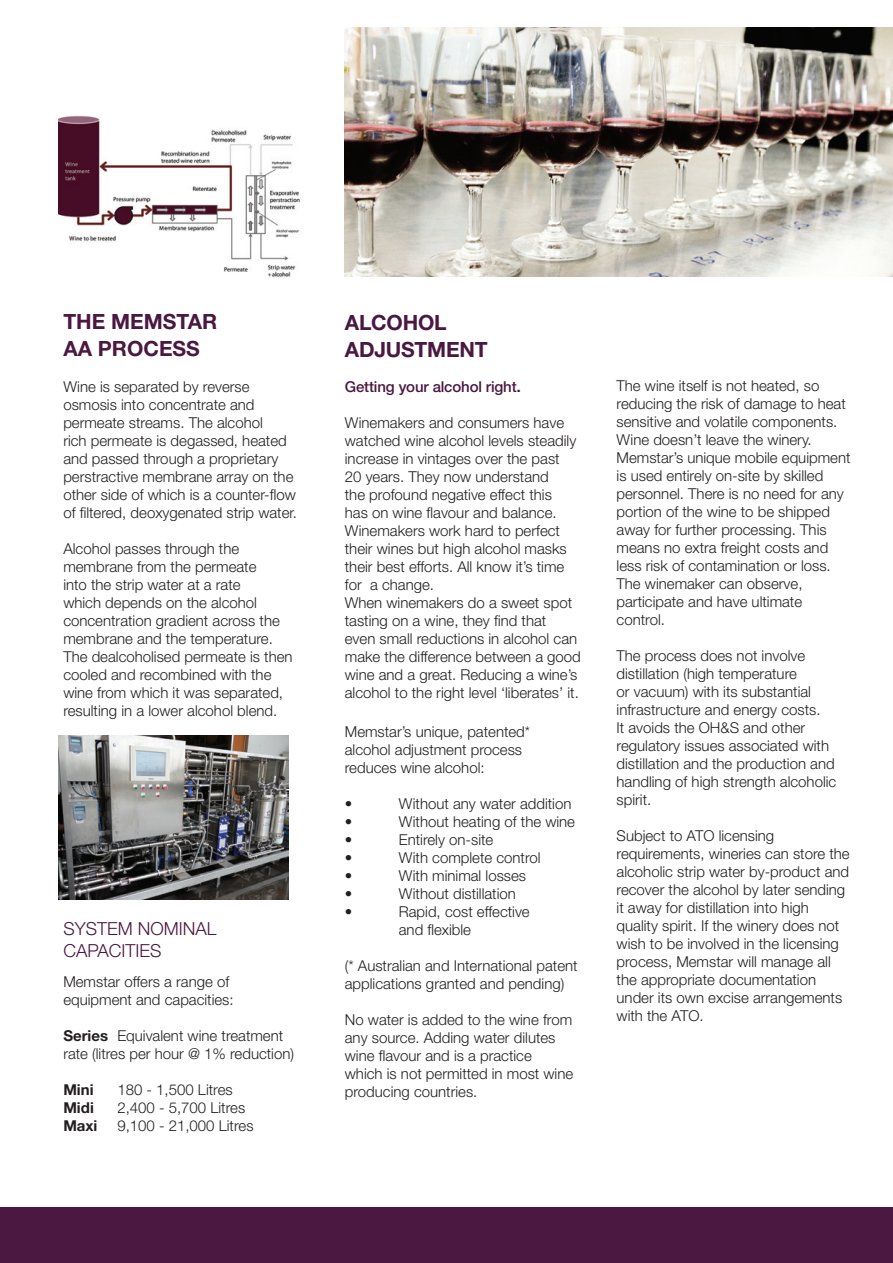
<style>
.page{position:relative;width:893px;height:1263px;background:#fff}
.page>*{position:absolute;margin:0;border:0;box-sizing:border-box;transform-origin:0 0}
.t1{font:700 21px/27px "Helvetica Neue East A";letter-spacing:-.01em;color:#4a1840}
.t2{font:300 18px/21.6px "Helvetica Neue";color:#4a1840}
.t3{font:300 15px/18px "Helvetica Neue";color:#231f20}
.t4{font:500 15px "Helvetica Neue";letter-spacing:-.01em;color:#4a1840}
.t5{font:700 15px "Helvetica Neue East A";color:#231f20}
.s1{font-family:"Helvetica Neue East A";font-weight:700}
.s2{font-size:16.5px}
</style>
<div class="page">
<div style="left:0;top:1208px;width:893px;height:55px;background:#4a1840"></div>
<img style="left:58px;top:115px;width:242px;height:162px">
<img style="left:345px;top:28px;width:548px;height:248px">
<img style="left:58px;top:735px;width:230px;height:164px">
<p class="t1" style="left:63px;top:308px;width:155px">THE MEMSTAR<br>AA PROCESS</p>
<p class="t3" style="left:63px;top:377px;width:235px">Wine is separated by reverse osmosis into concentrate and permeate streams. The alcohol<br>rich permeate is degassed, heated and passed through a proprietary perstractive membrane array on the other side of which is a counter-flow of filtered, deoxygenated strip water.</p>
<p class="t3" style="left:63px;top:539px;width:231px">Alcohol passes through the membrane from the permeate<br>into the strip water at a rate<br>which depends on the alcohol concentration gradient across the membrane and the temperature.<br>The dealcoholised permeate is then cooled and recombined with the wine from which it was separated, resulting in a lower alcohol blend.</p>
<p class="t2" style="left:63px;top:918px;width:155px">SYSTEM NOMINAL<br>CAPACITIES</p>
<p class="t3" style="left:63px;top:972px;width:172px">Memstar offers a range of equipment and capacities:</p>
<p class="t3" style="left:63px;top:1026px;width:232px"><span class="s1">Series</span> Equivalent wine treatment rate (litres per hour @ 1% reduction)</p>
<p class="t5" style="left:63px;top:1080px;width:32px">Mini</p>
<p class="t3" style="left:117px;top:1080px;width:117px">180 - 1,500 Litres</p>
<p class="t5" style="left:63px;top:1098px;width:32px">Midi</p>
<p class="t3" style="left:117px;top:1098px;width:129px">2,400 - 5,700 Litres</p>
<p class="t5" style="left:63px;top:1116px;width:36px">Maxi</p>
<p class="t3" style="left:117px;top:1116px;width:138px">9,100 - 21,000 Litres</p>
<p class="t1" style="left:345px;top:309px;width:144px">ALCOHOL<br>ADJUSTMENT</p>
<p class="t4" style="left:345px;top:377px;width:178px">Getting your alcohol right<span class="s2">.</span></p>
<p class="t3" style="left:345px;top:413px;width:233px">Winemakers and consumers have watched wine alcohol levels steadily increase in vintages over the past<br>20 years. They now understand<br>the profound negative effect this has on wine flavour and balance.<br>Winemakers work hard to perfect their wines but high alcohol masks their best efforts. All know it’s time for a change.</p>
<p class="t3" style="left:345px;top:593px;width:237px">When winemakers do a sweet spot tasting on a wine, they find that<br>even small reductions in alcohol can make the difference between a good wine and a great. Reducing a wine’s alcohol to the right level ‘liberates’ it.</p>
<p class="t3" style="left:345px;top:723px;width:187px">Memstar’s unique, patented* alcohol adjustment process reduces wine alcohol:</p>
<p class="t3" style="left:345px;top:795px;width:9px">•</p>
<p class="t3" style="left:399px;top:795px;width:174px">Without any water addition</p>
<p class="t3" style="left:345px;top:813px;width:9px">•</p>
<p class="t3" style="left:399px;top:813px;width:178px">Without heating of the wine</p>
<p class="t3" style="left:345px;top:831px;width:9px">•</p>
<p class="t3" style="left:399px;top:831px;width:96px">Entirely on-site</p>
<p class="t3" style="left:345px;top:849px;width:9px">•</p>
<p class="t3" style="left:399px;top:849px;width:143px">With complete control</p>
<p class="t3" style="left:345px;top:867px;width:9px">•</p>
<p class="t3" style="left:399px;top:867px;width:129px">With minimal losses</p>
<p class="t3" style="left:345px;top:885px;width:9px">•</p>
<p class="t3" style="left:399px;top:885px;width:119px">Without distillation</p>
<p class="t3" style="left:345px;top:903px;width:9px">•</p>
<p class="t3" style="left:399px;top:903px;width:132px">Rapid, cost effective and flexible</p>
<p class="t3" style="left:345px;top:957px;width:234px">(* Australian and International patent applications granted and pending)</p>
<p class="t3" style="left:345px;top:1011px;width:230px">No water is added to the wine from any source. Adding water dilutes wine flavour and is a practice which is not permitted in most wine producing countries.</p>
<p class="t3" style="left:617px;top:377px;width:231px">The wine itself is not heated, so reducing the risk of damage to heat sensitive and volatile components.</p>
<p class="t3" style="left:617px;top:431px;width:235px">Wine doesn’t leave the winery.<br>Memstar’s unique mobile equipment is used entirely on-site by skilled personnel. There is no need for any portion of the wine to be shipped away for further processing. This means no extra freight costs and less risk of contamination or loss.<br>The winemaker can observe, participate and have ultimate control.</p>
<p class="t3" style="left:617px;top:647px;width:221px">The process does not involve distillation (high temperature<br>or vacuum) with its substantial infrastructure and energy costs.<br>It avoids the OH&amp;S and other regulatory issues associated with distillation and the production and handling of high strength alcoholic spirit.</p>
<p class="t3" style="left:617px;top:827px;width:235px">Subject to ATO licensing requirements, wineries can store the alcoholic strip water by-product and recover the alcohol by later sending it away for distillation into high quality spirit. If the winery does not wish to be involved in the licensing process, Memstar will manage all the appropriate documentation under its own excise arrangements with the ATO.</p>
</div>
